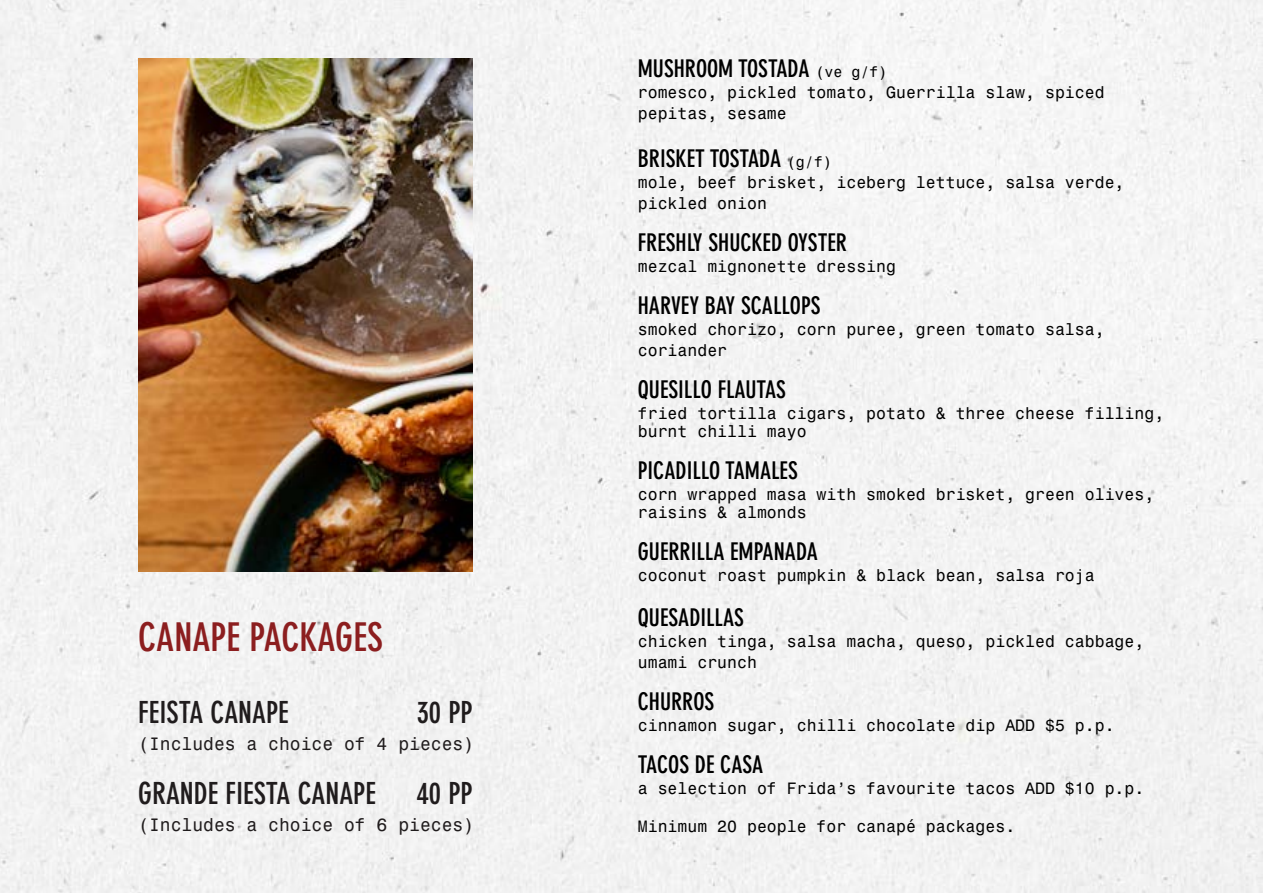
<style>
.page{position:relative;width:1263px;height:893px;background:#f3f3f3}
.page>*{position:absolute;margin:0;border:0;box-sizing:border-box;transform-origin:0 0}
.t1{font:700 condensed 39px "DIN Neuzeit Grotesk Std";color:#8c1e1f}
.t2{font:700 condensed 30px "DIN Neuzeit Grotesk Std";color:#201c1d}
.t3{font:700 condensed 24px "DIN Neuzeit Grotesk Std";color:#000}
.t4{font:18px "Monospace 821 W02";color:#201c1d}
.t5{font:16.5px/21px "Monospace 821 W02";color:#000}
.s1{font-family:"Monospace 821 W02";font-weight:400;font-stretch:normal;font-size:15px}
</style>
<div class="page">
<img style="left:138px;top:58px;width:334px;height:513px">
<h1 class="t1" style="left:138px;top:614px;width:246px">CANAPE PACKAGES</h1>
<h2 class="t2" style="left:138px;top:695px;width:152px">FEISTA CANAPE</h2>
<h2 class="t2" style="left:417px;top:695px;width:58px">30 PP</h2>
<p class="t4" style="left:138px;top:732px;width:337px">(Includes a choice of 4 pieces)</p>
<h2 class="t2" style="left:138px;top:776px;width:239px">GRANDE FIESTA CANAPE</h2>
<h2 class="t2" style="left:417px;top:776px;width:58px">40 PP</h2>
<p class="t4" style="left:138px;top:813px;width:337px">(Includes a choice of 6 pieces)</p>
<h3 class="t3" style="left:638px;top:55px;width:251px">MUSHROOM TOSTADA <span class="s1">(ve g/f)</span></h3>
<p class="t5" style="left:638px;top:82px;width:468px">romesco, pickled tomato, Guerrilla slaw, spiced pepitas, sesame</p>
<h3 class="t3" style="left:638px;top:145px;width:196px">BRISKET TOSTADA <span class="s1">(g/f)</span></h3>
<p class="t5" style="left:638px;top:172px;width:488px">mole, beef brisket, iceberg lettuce, salsa verde, pickled onion</p>
<h3 class="t3" style="left:638px;top:229px;width:211px">FRESHLY SHUCKED OYSTER</h3>
<p class="t5" style="left:638px;top:256px;width:260px">mezcal mignonette dressing</p>
<h3 class="t3" style="left:638px;top:292px;width:184px">HARVEY BAY SCALLOPS</h3>
<p class="t5" style="left:638px;top:319px;width:468px">smoked chorizo, corn puree, green tomato salsa, coriander</p>
<h3 class="t3" style="left:638px;top:376px;width:150px">QUESILLO FLAUTAS</h3>
<p class="t5" style="left:638px;top:404px;width:528px;line-height:18px">fried tortilla cigars, potato &amp; three cheese filling, burnt chilli mayo</p>
<h3 class="t3" style="left:638px;top:457px;width:161px">PICADILLO TAMALES</h3>
<p class="t5" style="left:638px;top:485px;width:518px;line-height:18px">corn wrapped masa with smoked brisket, green olives, raisins &amp; almonds</p>
<h3 class="t3" style="left:638px;top:538px;width:182px">GUERRILLA EMPANADA</h3>
<p class="t5" style="left:638px;top:565px;width:458px">coconut roast pumpkin &amp; black bean, salsa roja</p>
<h3 class="t3" style="left:638px;top:604px;width:108px">QUESADILLAS</h3>
<p class="t5" style="left:638px;top:631px;width:508px">chicken tinga, salsa macha, queso, pickled cabbage, umami crunch</p>
<h3 class="t3" style="left:638px;top:688px;width:78px">CHURROS</h3>
<p class="t5" style="left:638px;top:715px;width:478px">cinnamon sugar, chilli chocolate dip ADD $5 p.p.</p>
<h3 class="t3" style="left:638px;top:751px;width:127px">TACOS DE CASA</h3>
<p class="t5" style="left:638px;top:778px;width:508px">a selection of Frida’s favourite tacos ADD $10 p.p.</p>
<p class="t5" style="left:638px;top:815px;width:379px">Minimum 20 people for canapé packages.</p>
</div>
